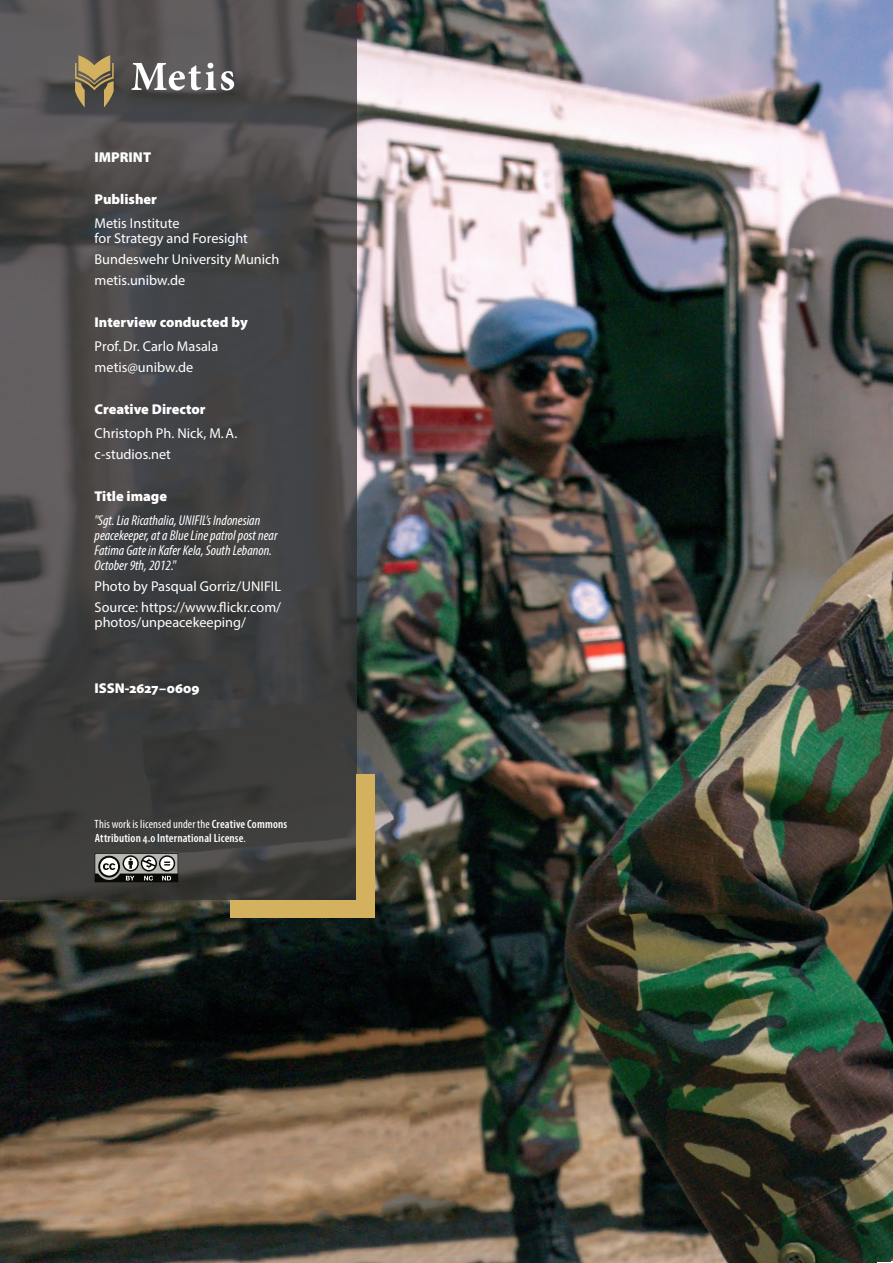
<style>
.page{position:relative;width:893px;height:1263px;background:#fff}
.page>*{position:absolute;margin:0;border:0;box-sizing:border-box;transform-origin:0 0}
.t1{font:14.25px/21px "Myriad Pro";color:#fff}
.t2{font:italic condensed 14.25px/15px "Myriad Pro";color:#fff}
.t3{font:900 14.25px "Myriad Pro";color:#fff}
.t4{font:600 condensed 12px/13.5px "Myriad Pro";letter-spacing:.015em;color:#fff}
.s1{font-weight:400}
</style>
<div class="page">
<img style="left:0;top:0;width:892px;height:1263px">
<svg style="left:0;top:0;width:356px;height:900px;background:#474546"></svg>
<div style="left:356px;top:774px;width:18px;height:144px;background:#d3b15e"></div>
<div style="left:230px;top:900px;width:144px;height:18px;background:#d3b15e"></div>
<svg style="left:94px;top:853px;width:84px;height:29px"></svg>
<svg style="left:132px;top:63px;width:102px;height:27px"></svg>
<svg style="left:75px;top:55px;width:39px;height:52px;background:#8b7a53"></svg>
<p class="t3" style="left:94px;top:148px;width:58px">IMPRINT</p>
<p class="t3" style="left:94px;top:190px;width:64px">Publisher</p>
<p class="t1" style="left:94px;top:215px;width:155px;line-height:15px">Metis Institute<br>for Strategy and Foresight</p>
<p class="t1" style="left:94px;top:248px;width:186px">Bundeswehr University Munich metis.unibw.de</p>
<p class="t3" style="left:94px;top:313px;width:155px">Interview conducted by</p>
<p class="t1" style="left:94px;top:335px;width:125px">Prof.Dr. Carlo Masala metis@unibw.de</p>
<p class="t3" style="left:94px;top:400px;width:113px">Creative Director</p>
<p class="t1" style="left:94px;top:422px;width:144px">Christoph Ph. Nick, M.A. c-studios.net</p>
<p class="t3" style="left:94px;top:487px;width:74px">Title image</p>
<p class="t2" style="left:94px;top:513px;width:184px">"Sgt. Lia Ricathalia, UNIFIL’s Indonesian peacekeeper, at a Blue Line patrol post near Fatima Gate in Kafer Kela, South Lebanon.<br>October 9th, 2012."</p>
<p class="t1" style="left:94px;top:576px;width:188px">Photo by Pasqual Gorriz/UNIFIL<br>Source: https://www.flickr.com/</p>
<p class="t1" style="left:95px;top:612px;width:153px">photos/unpeacekeeping/</p>
<p class="t3" style="left:95px;top:679px;width:106px">ISSN-2627–0609</p>
<p class="t4" style="left:95px;top:817px;width:194px"><span class="s1">This work is licensed under the</span> Creative Commons<br>Attribution 4.0 International License<span class="s1">.</span></p>
</div>
